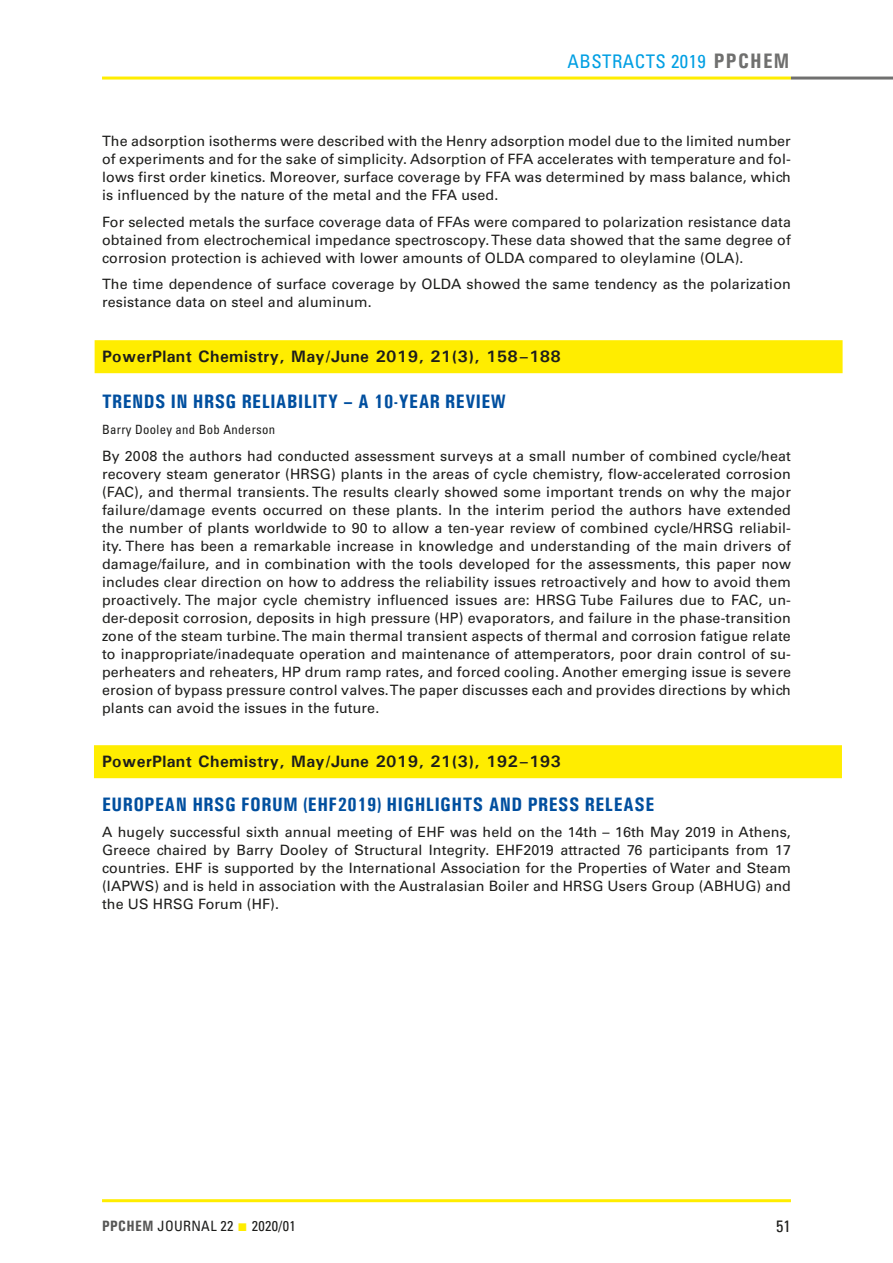
<style>
.page{position:relative;width:893px;height:1263px;background:#fff}
.page>*{position:absolute;margin:0;border:0;box-sizing:border-box;transform-origin:0 0}
.t1{font:700 condensed 21px "Univers";letter-spacing:.06em;color:#70706f}
.t2{font:700 condensed 19.5px "Univers";letter-spacing:.025em;color:#004f9f}
.t3{font:condensed 18.75px "Univers LT Std";letter-spacing:.025em;color:#009fe3}
.t4{font:700 16.5px "Univers";letter-spacing:.025em;color:#1d1d1b}
.t5{font:condensed 16.5px "Univers LT Std";color:#1d1d1b}
.t6{font:14.25px/18px "Univers LT Std";letter-spacing:.01em;color:#1d1d1b;text-align:justify}
.t7{font:condensed 14.25px "Univers LT Std";letter-spacing:.025em;color:#1d1d1b}
.t8{font:condensed 12.75px "Univers LT Std";letter-spacing:.025em;color:#1d1d1b}
.s1{font-family:"Univers";font-weight:700;font-size:15px;color:#575756}
.s2{color:#ffed00}
</style>
<div class="page">
<hr style="left:102px;top:1199px;width:689px;height:3px;background:#ffed00">
<hr style="left:102px;top:77px;width:689px;height:3px;background:#ffed00">
<hr style="left:791px;top:77px;width:102px;height:3px;background:#70706f">
<div style="left:94px;top:745px;width:748px;height:33px;background:#ffed00"></div>
<div style="left:95px;top:340px;width:748px;height:33px;background:#ffed00"></div>
<h3 class="t3" style="left:567px;top:49px;width:140px">ABSTRACTS 2019</h3>
<h1 class="t1" style="left:714px;top:48px;width:77px">PPCHEM</h1>
<p class="t6" style="left:102px;top:132px;width:690px">The adsorption isotherms were described with the Henry adsorption model due to the limited number of experiments and for the sake of simplicity. Adsorption of FFA accelerates with temperature and fol&shy;lows first order kinetics. Moreover, surface coverage by FFA was determined by mass balance, which is influenced by the nature of the metal and the FFA used.</p>
<p class="t6" style="left:102px;top:213px;width:690px">For selected metals the surface coverage data of FFAs were compared to polarization resistance data obtained from electrochemical impedance spectroscopy. These data showed that the same degree of corrosion protection is achieved with lower amounts of OLDA compared to oleylamine (OLA).</p>
<p class="t6" style="left:102px;top:275px;width:690px">The time dependence of surface coverage by OLDA showed the same tendency as the polarization resistance data on steel and aluminum.</p>
<p class="t4" style="left:102px;top:346px;width:460px">PowerPlant Chemistry, May/June 2019, 21(3), 158–188</p>
<h2 class="t2" style="left:102px;top:389px;width:405px">TRENDS IN HRSG RELIABILITY – A 10-YEAR REVIEW</h2>
<p class="t8" style="left:102px;top:421px;width:175px">Barry Dooley and Bob Anderson</p>
<p class="t6" style="left:102px;top:447px;width:690px">By 2008 the authors had conducted assessment surveys at a small number of combined cycle/heat recovery steam generator (HRSG) plants in the areas of cycle chemistry, flow-accelerated corrosion (FAC), and thermal transients. The results clearly showed some important trends on why the major failure/damage events occurred on these plants. In the interim period the authors have extended the number of plants worldwide to 90 to allow a ten-year review of combined cycle/HRSG reliabil&shy;ity. There has been a remarkable increase in knowledge and understanding of the main drivers of damage/failure, and in combination with the tools developed for the assessments, this paper now includes clear direction on how to address the reliability issues retroactively and how to avoid them proactively. The major cycle chemistry influenced issues are: HRSG Tube Failures due to FAC, un&shy;der-deposit corrosion, deposits in high pressure (HP) evaporators, and failure in the phase-transition zone of the steam turbine. The main thermal transient aspects of thermal and corrosion fatigue relate to inappropriate/inadequate operation and maintenance of attemperators, poor drain control of su&shy;perheaters and reheaters, HP drum ramp rates, and forced cooling. Another emerging issue is severe erosion of bypass pressure control valves. The paper discusses each and provides directions by which plants can avoid the issues in the future.</p>
<p class="t4" style="left:102px;top:751px;width:460px">PowerPlant Chemistry, May/June 2019, 21(3), 192–193</p>
<h2 class="t2" style="left:102px;top:792px;width:554px">EUROPEAN HRSG FORUM (EHF2019) HIGHLIGHTS AND PRESS RELEASE</h2>
<p class="t6" style="left:102px;top:823px;width:690px">A hugely successful sixth annual meeting of EHF was held on the 14th – 16th May 2019 in Athens, Greece chaired by Barry Dooley of Structural Integrity. EHF2019 attracted 76 participants from 17 countries. EHF is supported by the International Association for the Properties of Water and Steam (IAPWS) and is held in association with the Australasian Boiler and HRSG Users Group (ABHUG) and the US HRSG Forum (HF).</p>
<p class="t7" style="left:102px;top:1216px;width:195px"><span class="s1">PPCHEM</span> JOURNAL 22 <span class="s2">▪</span> 2020/01</p>
<p class="t5" style="left:776px;top:1216px;width:16px">51</p>
</div>
